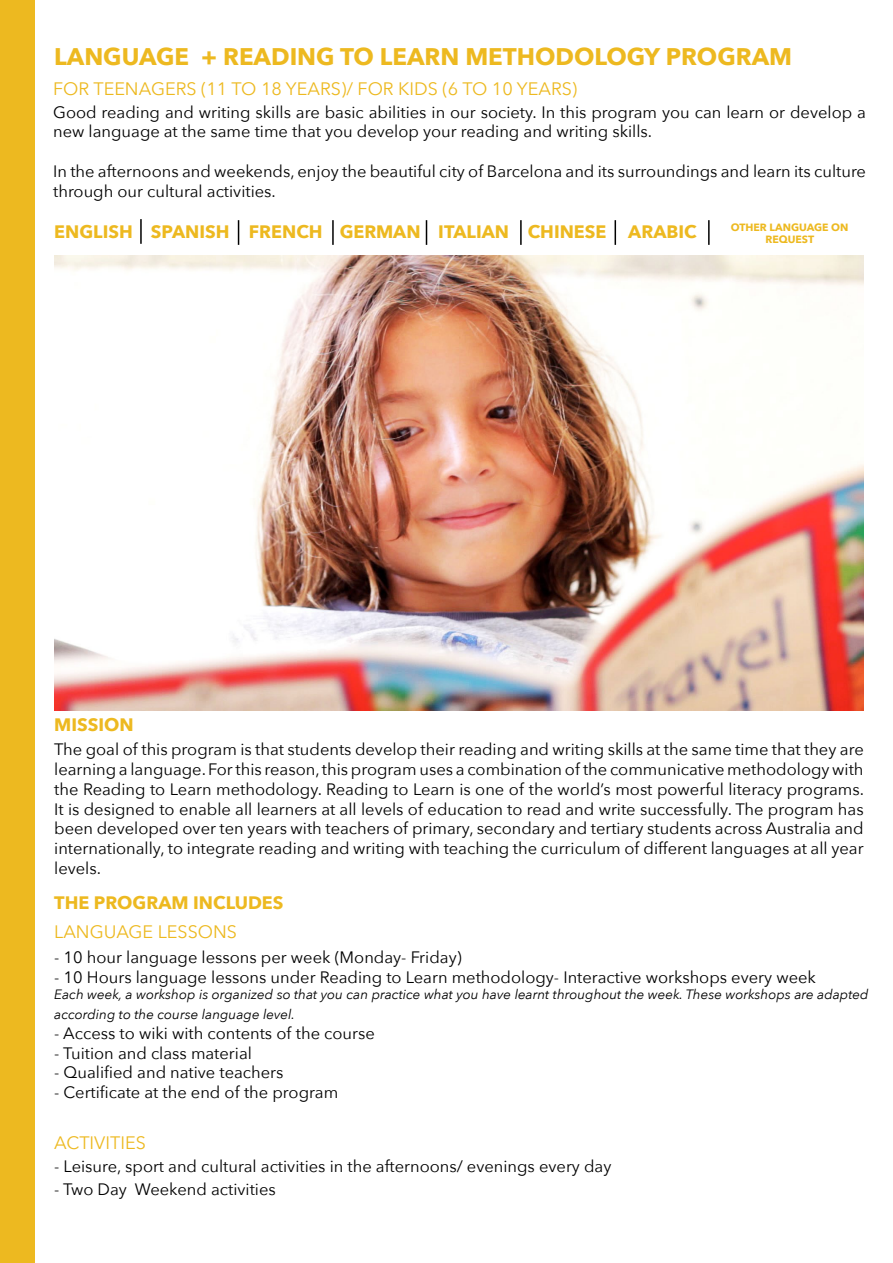
<style>
.page{position:relative;width:893px;height:1263px;background:#fff}
.page>*{position:absolute;margin:0;border:0;box-sizing:border-box;transform-origin:0 0}
.t1{font:700 24px "Avenir Next";color:#edb920}
.t2{font:700 18px "Avenir Next";color:#edb920}
.t3{font:18px "Avenir Next";color:#edb920}
.t4{font:16.5px/19.8px "Avenir Next";color:#000}
.t5{font:italic 13.5px/19.8px "Avenir Next";color:#000}
.t6{font:700 10.5px "Avenir Next";color:#edb920}
</style>
<div class="page">
<hr style="left:140px;top:219px;width:2px;height:25px;background:#000">
<svg style="left:238px;top:220px;width:1px;height:25px"></svg>
<hr style="left:332px;top:220px;width:2px;height:25px;background:#000">
<svg style="left:426px;top:220px;width:1px;height:25px"></svg>
<hr style="left:520px;top:220px;width:2px;height:25px;background:#000">
<svg style="left:615px;top:220px;width:1px;height:25px"></svg>
<hr style="left:708px;top:220px;width:2px;height:25px;background:#000">
<div style="left:0;top:0;width:34px;height:1263px;background:#edb920"></div>
<img style="left:54px;top:255px;width:810px;height:455px">
<h1 class="t1" style="left:54px;top:36px;width:736px">LANGUAGE + READING TO LEARN METHODOLOGY PROGRAM</h1>
<p class="t3" style="left:53px;top:73px;width:526px">FOR TEENAGERS (11 TO 18 YEARS)/ FOR KIDS (6 TO 10 YEARS)</p>
<p class="t4" style="left:53px;top:101px;width:814px">Good reading and writing skills are basic abilities in our society. In this program you can learn or develop a new language at the same time that you develop your reading and writing skills.</p>
<p class="t4" style="left:53px;top:161px;width:814px">In the afternoons and weekends, enjoy the beautiful city of Barcelona and its surroundings and learn its culture through our cultural activities.</p>
<p class="t2" style="left:54px;top:216px;width:14px">ENG</p>
<p class="t2" style="left:93px;top:216px;width:315px">LISH SPANISH FRENCH GERMAN</p>
<p class="t2" style="left:438px;top:216px;width:49px">ITALIAN</p>
<p class="t2" style="left:528px;top:216px;width:25px">CHINE</p>
<p class="t2" style="left:585px;top:216px;width:21px">SE</p>
<p class="t2" style="left:628px;top:216px;width:70px">ARABIC</p>
<p class="t6" style="left:731px;top:218px;width:9px">OTHE</p>
<p class="t6" style="left:760px;top:218px;width:24px">R LANGUAGE</p>
<p class="t6" style="left:831px;top:218px;width:10px">ON</p>
<p class="t6" style="left:765px;top:230px;width:50px">REQUEST</p>
<p class="t2" style="left:54px;top:709px;width:57px">MISSION</p>
<p class="t4" style="left:54px;top:739px;width:811px;text-align:justify">The goal of this program is that students develop their reading and writing skills at the same time that they are learning a language. For this reason, this program uses a combination of the communicative methodology with the Reading to Learn methodology. Reading to Learn is one of the world’s most powerful literacy programs.<br>It is designed to enable all learners at all levels of education to read and write successfully. The program has been developed over ten years with teachers of primary, secondary and tertiary students across Australia and internationally, to integrate reading and writing with teaching the curriculum of different languages at all year levels.</p>
<p class="t2" style="left:54px;top:887px;width:13px">THE</p>
<p class="t2" style="left:94px;top:887px;width:154px">PROG RAM IN CLUDE</p>
<p class="t2" style="left:273px;top:887px;width:12px">S</p>
<p class="t3" style="left:54px;top:916px;width:184px">LANGUAGE LESSONS</p>
<p class="t4" style="left:54px;top:947px;width:409px">- 10 hour language lessons per week (Monday- Friday)</p>
<p class="t4" style="left:54px;top:967px;width:763px">- 10 Hours language lessons under Reading to Learn methodology- Interactive workshops every week</p>
<p class="t5" style="left:54px;top:984px;width:816px">Each week, a workshop is organized so that you can practice what you have learnt throughout the week. These workshops are adapted according to the course language level.</p>
<p class="t4" style="left:54px;top:1022px;width:322px">- Access to wiki with contents of the course</p>
<p class="t4" style="left:54px;top:1042px;width:199px">- Tuition and class material</p>
<p class="t4" style="left:54px;top:1062px;width:231px">- Qualified and native teachers</p>
<p class="t4" style="left:54px;top:1082px;width:285px">- Certificate at the end of the program</p>
<p class="t3" style="left:54px;top:1127px;width:93px">ACTIVITIES</p>
<p class="t4" style="left:54px;top:1155px;width:559px">- Leisure, sport and cultural activities in the afternoons/ evenings every day</p>
<p class="t4" style="left:54px;top:1179px;width:223px">- Two Day Weekend activities</p>
</div>
